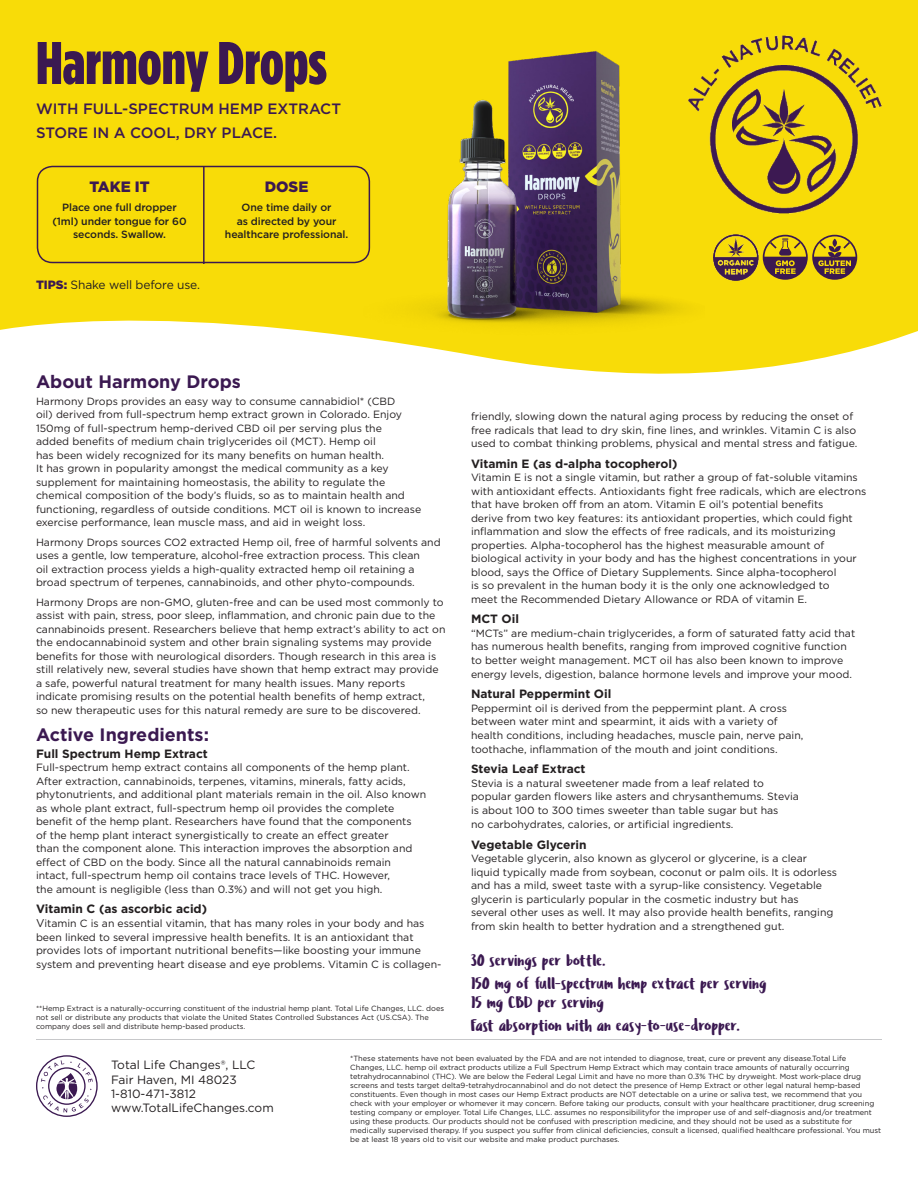
<style>
.page{position:relative;width:918px;height:1188px;background:#fff}
.page>*{position:absolute;margin:0;border:0;box-sizing:border-box;transform-origin:0 0}
.t1{font:900 60px "Gotham Condensed";color:#3b1951}
.Headers{font:700 18px "Gotham";color:#3b1951}
.Headers-2{font:16.5px/19.5px "Ludicrous";color:#3b1951}
.Top_Section_Call_Out{font:500 15px "Gotham";color:#3b1951}
.Top_Section_Call_Out-2{font:900 15px "Gotham";color:#3b1951}
.Igredient_Subhead{font:700 12px "Gotham";color:#231f20}
.Top_Section_Call_Out-3{font:12px "Gotham";color:#231f20}
.Description{font:10.5px/13.5px "Gotham";color:#231f20}
.Description-2{font:500 10.5px/13.5px "Gotham";letter-spacing:-.01em;color:#231f20;text-align:center}
.t2{font:7.5px/9px "Gotham";color:#231f20}
.s1{font-weight:900;color:#3b1951}
.s2{font-size:11.25px}
</style>
<div class="page">
<hr style="left:36px;top:1039px;width:846px;height:1px;background:#c7c8ca">
<svg style="left:36px;top:1055px;width:62px;height:62px"></svg>
<svg style="left:0;top:0;width:918px;height:374px;background:#f8e027"></svg>
<img style="left:364px;top:17px;width:340px;height:341px">
<svg style="left:763px;top:235px;width:94px;height:45px;background:#a78827"></svg>
<img style="left:688px;top:36px;width:194px;height:178px">
<div style="left:37px;top:166px;width:333px;height:97px;border:2px solid #3b1951;border-radius:15px"></div>
<hr style="left:203px;top:167px;width:2px;height:97px;background:#3b1951">
<img style="left:713px;top:235px;width:45px;height:45px">
<p class="t1" style="left:36px;top:27px;width:292px">Harmony Drops</p>
<p class="Top_Section_Call_Out" style="left:36px;top:99px;width:307px">WITH FULL-SPECTRUM HEMP EXTRACT</p>
<p class="Top_Section_Call_Out" style="left:36px;top:123px;width:243px">STORE IN A COOL, DRY PLACE.</p>
<p class="Top_Section_Call_Out-2" style="left:89px;top:176px;width:62px">TAKE IT</p>
<p class="Description-2" style="left:52px;top:201px;width:136px">Place one full dropper (1ml) under tongue for 60 seconds. Swallow.</p>
<p class="Top_Section_Call_Out-3" style="left:36px;top:277px;width:166px"><span class="s1">TIPS:</span> Shake well before use.</p>
<p class="Top_Section_Call_Out-2" style="left:265px;top:176px;width:45px">DOSE</p>
<p class="Description-2" style="left:225px;top:201px;width:125px">One time daily or<br>as directed by your healthcare professional.</p>
<p class="Headers" style="left:36px;top:370px;width:206px">About Harmony Drops</p>
<p class="Description" style="left:36px;top:394px;width:387px">Harmony Drops provides an easy way to consume cannabidiol* (CBD<br>oil) derived from full-spectrum hemp extract grown in Colorado. Enjoy 150mg of full-spectrum hemp-derived CBD oil per serving plus the<br>added benefits of medium chain triglycerides oil (MCT). Hemp oil<br>has been widely recognized for its many benefits on human health.<br>It has grown in popularity amongst the medical community as a key supplement for maintaining homeostasis, the ability to regulate the chemical composition of the body’s fluids, so as to maintain health and functioning, regardless of outside conditions. MCT oil is known to increase exercise performance, lean muscle mass, and aid in weight loss.</p>
<p class="Description" style="left:36px;top:535px;width:406px">Harmony Drops sources CO2 extracted Hemp oil, free of harmful solvents and uses a gentle, low temperature, alcohol-free extraction process. This clean<br>oil extraction process yields a high-quality extracted hemp oil retaining a broad spectrum of terpenes, cannabinoids, and other phyto-compounds.</p>
<p class="Description" style="left:36px;top:595px;width:411px">Harmony Drops are non-GMO, gluten-free and can be used most commonly to assist with pain, stress, poor sleep, inflammation, and chronic pain due to the cannabinoids present. Researchers believe that hemp extract’s ability to act on the endocannabinoid system and other brain signaling systems may provide benefits for those with neurological disorders. Though research in this area is still relatively new, several studies have shown that hemp extract may provide a safe, powerful natural treatment for many health issues. Many reports indicate promising results on the potential health benefits of hemp extract,<br>so new therapeutic uses for this natural remedy are sure to be discovered.</p>
<p class="Headers" style="left:36px;top:723px;width:175px">Active Ingredients:</p>
<p class="Igredient_Subhead" style="left:36px;top:745px;width:173px">Full Spectrum Hemp Extract</p>
<p class="Description" style="left:36px;top:760px;width:392px">Full-spectrum hemp extract contains all components of the hemp plant.<br>After extraction, cannabinoids, terpenes, vitamins, minerals, fatty acids, phytonutrients, and additional plant materials remain in the oil. Also known as whole plant extract, full-spectrum hemp oil provides the complete benefit of the hemp plant. Researchers have found that the components<br>of the hemp plant interact synergistically to create an effect greater<br>than the component alone. This interaction improves the absorption and effect of CBD on the body. Since all the natural cannabinoids remain<br>intact, full-spectrum hemp oil contains trace levels of THC. However,<br>the amount is negligible (less than 0.3%) and will not get you high.</p>
<p class="Igredient_Subhead" style="left:36px;top:901px;width:173px">Vitamin C (as ascorbic acid)</p>
<p class="Description" style="left:36px;top:917px;width:407px"><span class="s2">V</span>itamin C is an essential vitamin, that has many roles in your body and has been linked to several impressive health benefits. It is an antioxidant that provides lots of important nutritional benefits—like boosting your immune system and preventing heart disease and eye problems. Vitamin C is collagen-</p>
<p class="t2" style="left:36px;top:1004px;width:410px">**Hemp Extract is a naturally-occurring constituent of the industrial hemp plant. Total Life Changes, LLC. does not sell or distribute any products that violate the United States Controlled Substances Act (US.CSA). The company does sell and distribute hemp-based products.</p>
<p class="Description" style="left:471px;top:410px;width:388px">friendly, slowing down the natural aging process by reducing the onset of free radicals that lead to dry skin, fine lines, and wrinkles. Vitamin C is also used to combat thinking problems, physical and mental stress and fatigue.</p>
<p class="Igredient_Subhead" style="left:471px;top:456px;width:208px">Vitamin E (as d-alpha tocopherol)</p>
<p class="Description" style="left:471px;top:471px;width:397px">Vitamin E is not a single vitamin, but rather a group of fat-soluble vitamins with antioxidant effects. Antioxidants fight free radicals, which are electrons that have broken off from an atom. Vitamin E oil’s potential benefits<br>derive from two key features: its antioxidant properties, which could fight inflammation and slow the effects of free radicals, and its moisturizing properties. Alpha-tocopherol has the highest measurable amount of biological activity in your body and has the highest concentrations in your blood, says the Office of Dietary Supplements. Since alpha-tocopherol<br>is so prevalent in the human body it is the only one acknowledged to<br>meet the Recommended Dietary Allowance or RDA of vitamin E.</p>
<p class="Igredient_Subhead" style="left:471px;top:611px;width:50px">MCT Oil</p>
<p class="Description" style="left:471px;top:626px;width:386px">“MCTs” are medium-chain triglycerides, a form of saturated fatty acid that has numerous health benefits, ranging from improved cognitive function to better weight management. MCT oil has also been known to improve energy levels, digestion, balance hormone levels and improve your mood.</p>
<p class="Igredient_Subhead" style="left:471px;top:686px;width:142px">Natural Peppermint Oil</p>
<p class="Description" style="left:471px;top:701px;width:334px">Peppermint oil is derived from the peppermint plant. A cross between water mint and spearmint, it aids with a variety of health conditions, including headaches, muscle pain, nerve pain, toothache, inflammation of the mouth and joint conditions.</p>
<p class="Igredient_Subhead" style="left:471px;top:761px;width:116px">Stevia Leaf Extract</p>
<p class="Description" style="left:471px;top:776px;width:330px">Stevia is a natural sweetener made from a leaf related to popular garden flowers like asters and chrysanthemums. Stevia is about 100 to 300 times sweeter than table sugar but has<br>no carbohydrates, calories, or artificial ingredients.</p>
<p class="Igredient_Subhead" style="left:471px;top:836px;width:117px">Vegetable Glycerin</p>
<p class="Description" style="left:471px;top:851px;width:368px">Vegetable glycerin, also known as glycerol or glycerine, is a clear liquid typically made from soybean, coconut or palm oils. It is odorless and has a mild, sweet taste with a syrup-like consistency. Vegetable glycerin is particularly popular in the cosmetic industry but has several other uses as well. It may also provide health benefits, ranging from skin health to better hydration and a strengthened gut.</p>
<p class="Headers-2" style="left:471px;top:951px;width:136px">30 servings per bottle.</p>
<p class="Headers-2" style="left:471px;top:973px;width:297px">150 mg of full-spectrum hemp extract per serving<br>15 mg CBD per serving</p>
<p class="Headers-2" style="left:471px;top:1015px;width:270px">Fast absorption with an easy-to-use-dropper.</p>
<p class="Top_Section_Call_Out-3" style="left:111px;top:1057px;width:146px">Total Life Changes®, LLC</p>
<p class="Top_Section_Call_Out-3" style="left:111px;top:1072px;width:127px">Fair Haven, MI 48023</p>
<p class="Top_Section_Call_Out-3" style="left:111px;top:1086px;width:86px">1-810-471-3812</p>
<p class="Top_Section_Call_Out-3" style="left:111px;top:1101px;width:164px">www.TotalLifeChanges.com</p>
<p class="t2" style="left:350px;top:1054px;width:532px">*These statements have not been evaluated by the FDA and are not intended to diagnose, treat, cure or prevent any disease.Total Life Changes, LLC. hemp oil extract products utilize a Full Spectrum Hemp Extract which may contain trace amounts of naturally occurring tetrahydrocannabinol (THC). We are below the Federal Legal Limit and have no more than 0.3% THC by dryweight. Most work-place drug screens and tests target delta9-tetrahydrocannabinol and do not detect the presence of Hemp Extract or other legal natural hemp-based constituents. Even though in most cases our Hemp Extract products are NOT detectable on a urine or saliva test, we recommend that you check with your employer or whomever it may concern. Before taking our products, consult with your healthcare practitioner, drug screening testing company or employer. Total Life Changes, LLC. assumes no responsibilityfor the improper use of and self-diagnosis and/or treatment using these products. Our products should not be confused with prescription medicine, and they should not be used as a substitute for medically supervised therapy. If you suspect you suffer from clinical deficiencies, consult a licensed, qualified healthcare professional. You must be at least 18 years old to visit our website and make product purchases.</p>
</div>
